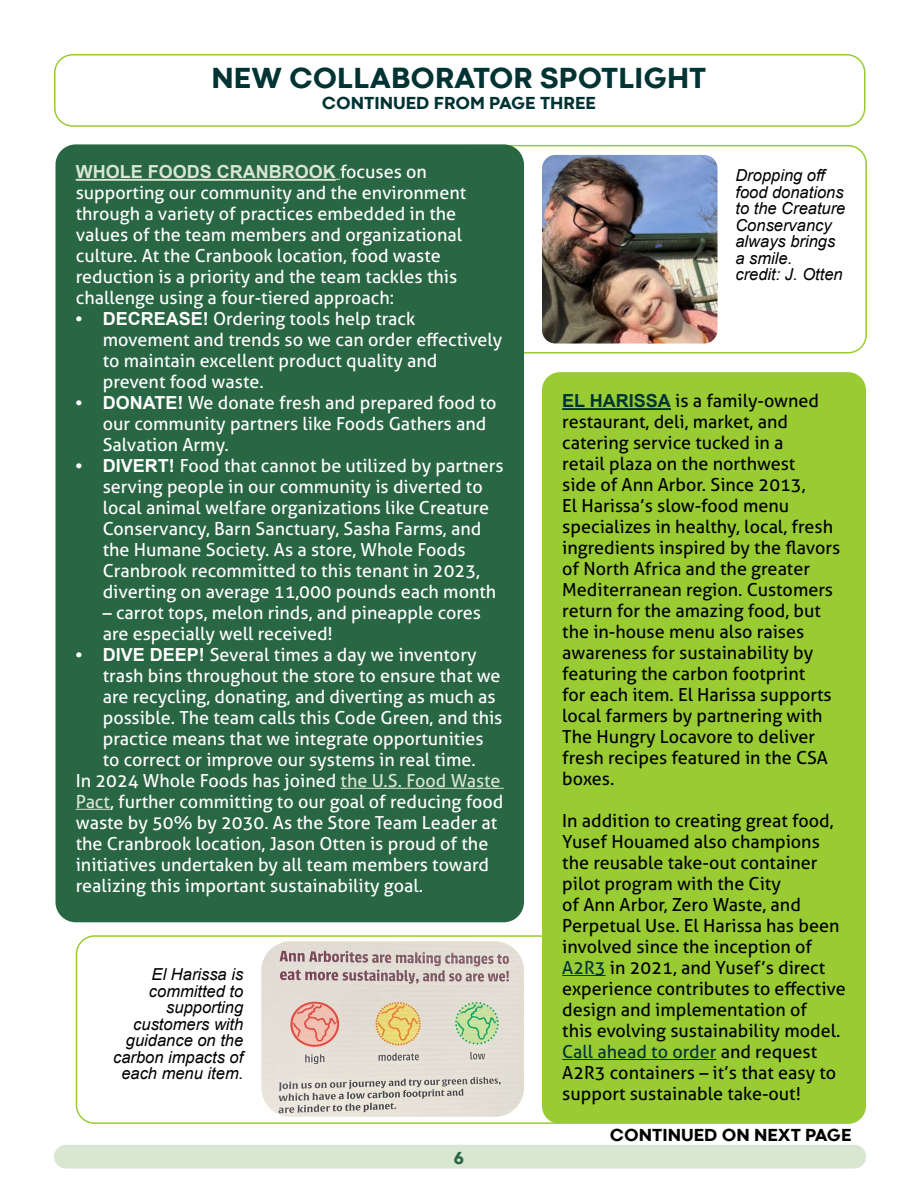
<style>
.page{position:relative;width:918px;height:1188px;background:#fff}
.page>*{position:absolute;margin:0;border:0;box-sizing:border-box;transform-origin:0 0}
.t1{font:800 30px "Codec Cold";color:#033}
.t2{font:18px/21px "Aller";color:#fff}
.t3{font:18px/21px "Aller";color:#000}
.t4{font:700 18px "Arial";color:#d9e6d2}
.t5{font:800 18px "Codec Cold";color:#033}
.t6{font:800 18px "Codec Cold";color:#000}
.t7{font:800 18px "Codec Cold";color:#296643}
.t8{font:italic 16.5px/16.5px "Arial";color:#000}
.s1{font-family:"Aller";font-weight:400;color:#fff}
.s2{font-family:"Arial";font-weight:700}
.s3{color:#d9e6d2}
.s4{font-family:"Arial";font-weight:700;color:#033}
.s5{color:#033}
</style>
<div class="page">
<div style="left:54px;top:1145px;width:812px;height:24px;background:#d9e6d2;border-radius:12px"></div>
<div style="left:451px;top:145px;width:416px;height:209px;border:2px solid #9c3;border-radius:18px"></div>
<div style="left:76px;top:935px;width:501px;height:189px;border:2px solid #9c3;border-radius:18px"></div>
<div style="left:54px;top:54px;width:812px;height:73px;border:2px solid #9c3;border-radius:18px"></div>
<div style="left:56px;top:144px;width:468px;height:778px;background:#296643;border-radius:20px"></div>
<hr style="left:76px;top:179px;width:260px;height:2px;background:#d9e6d2">
<hr style="left:341px;top:788px;width:163px;height:1px;background:#d9e6d2">
<hr style="left:76px;top:809px;width:34px;height:1px;background:#d9e6d2">
<img style="left:542px;top:155px;width:175px;height:189px">
<div style="left:542px;top:372px;width:324px;height:752px;background:#9c3;border-radius:18px"></div>
<hr style="left:562px;top:408px;width:109px;height:2px;background:#033">
<hr style="left:562px;top:975px;width:44px;height:1px;background:#033">
<hr style="left:562px;top:1059px;width:154px;height:1px;background:#033">
<img style="left:261px;top:941px;width:263px;height:176px">
<h1 class="t1" style="left:212px;top:59px;width:496px">NEW COLLABORATOR SPOTLIGHT</h1>
<p class="t5" style="left:322px;top:92px;width:276px">CONTINUED FROM PAGE THREE</p>
<p class="t4" style="left:76px;top:159px;width:353px">WHOLE FOODS CRANBROOK <span class="s1">focuses on</span></p>
<p class="t2" style="left:76px;top:182px;width:392px">supporting our community and the environment through a variety of practices embedded in the values of the team members and organizational culture. At the Cranbook location, food waste reduction is a priority and the team tackles this challenge using a four-tiered approach:</p>
<p class="t2" style="left:103px;top:308px;width:401px;text-indent:-27px"><span class="s2">• DECREASE!</span> Ordering tools help track movement and trends so we can order effectively to maintain excellent product quality and prevent food waste.</p>
<p class="t2" style="left:103px;top:392px;width:395px;text-indent:-27px"><span class="s2">• DONATE!</span> We donate fresh and prepared food to our community partners like Foods Gathers and<br>Salvation Army.</p>
<p class="t2" style="left:103px;top:455px;width:402px;text-indent:-27px"><span class="s2">• DIVERT!</span> Food that cannot be utilized by partners serving people in our community is diverted to local animal welfare organizations like Creature Conservancy, Barn Sanctuary, Sasha Farms, and the Humane Society. As a store, Whole Foods Cranbrook recommitted to this tenant in 2023, diverting on average 11,000 pounds each month</p>
<p class="t2" style="left:103px;top:602px;width:380px">– carrot tops, melon rinds, and pineapple cores are especially well received!</p>
<p class="t2" style="left:76px;top:644px;width:402px"><span class="s2">• DIVE DEEP!</span> Several times a day we inventory</p>
<p class="t2" style="left:103px;top:665px;width:399px">trash bins throughout the store to ensure that we</p>
<p class="t2" style="left:103px;top:686px;width:394px">are recycling, donating, and diverting as much as</p>
<p class="t2" style="left:103px;top:707px;width:401px">possible. The team calls this Code Green, and this</p>
<p class="t2" style="left:103px;top:728px;width:382px">practice means that we integrate opportunities</p>
<p class="t2" style="left:103px;top:749px;width:375px">to correct or improve our systems in real time.</p>
<p class="t2" style="left:76px;top:770px;width:426px">In 2024 Whole Foods has joined <span class="s3">the U.S. Food Waste</span></p>
<p class="t2" style="left:76px;top:791px;width:429px"><span class="s3">Pact</span>, further committing to our goal of reducing food</p>
<p class="t2" style="left:76px;top:812px;width:423px">waste by 50% by 2030. As the Store Team Leader at</p>
<p class="t2" style="left:76px;top:833px;width:414px">the Cranbrook location, Jason Otten is proud of the</p>
<p class="t2" style="left:76px;top:854px;width:415px">initiatives undertaken by all team members toward</p>
<p class="t2" style="left:76px;top:875px;width:349px">realizing this important sustainability goal.</p>
<p class="t8" style="left:113px;top:967px;width:132px;text-align:right">El Harissa is committed to supporting customers with guidance on the carbon impacts of each menu item.</p>
<p class="t7" style="left:454px;top:1147px;width:12px">6</p>
<p class="t8" style="left:735px;top:168px;width:112px">Dropping off food donations to the Creature<br>Conservancy always brings a smile.<br>credit: J. Otten</p>
<p class="t3" style="left:562px;top:390px;width:279px"><span class="s4">EL HARISSA</span> is a family-owned restaurant, deli, market, and catering service tucked in a<br>retail plaza on the northwest<br>side of Ann Arbor. Since 2013,<br>El Harissa’s slow-food menu specializes in healthy, local, fresh ingredients inspired by the flavors of North Africa and the greater<br>Mediterranean region. Customers return for the amazing food, but the in-house menu also raises awareness for sustainability by featuring the carbon footprint<br>for each item. El Harissa supports local farmers by partnering with<br>The Hungry Locavore to deliver fresh recipes featured in the CSA boxes.</p>
<p class="t3" style="left:562px;top:810px;width:285px">In addition to creating great food,<br>Yusef Houamed also champions the reusable take-out container pilot program with the City<br>of Ann Arbor, Zero Waste, and<br>Perpetual Use. El Harissa has been involved since the inception of<br><span class="s5">A2R3</span> in 2021, and Yusef’s direct experience contributes to effective design and implementation of<br>this evolving sustainability model.<br><span class="s5">Call ahead to order</span> and request<br>A2R3 containers – it’s that easy to support sustainable take-out!</p>
<p class="t6" style="left:610px;top:1124px;width:243px">CONTINUED ON NEXT PAGE</p>
</div>
